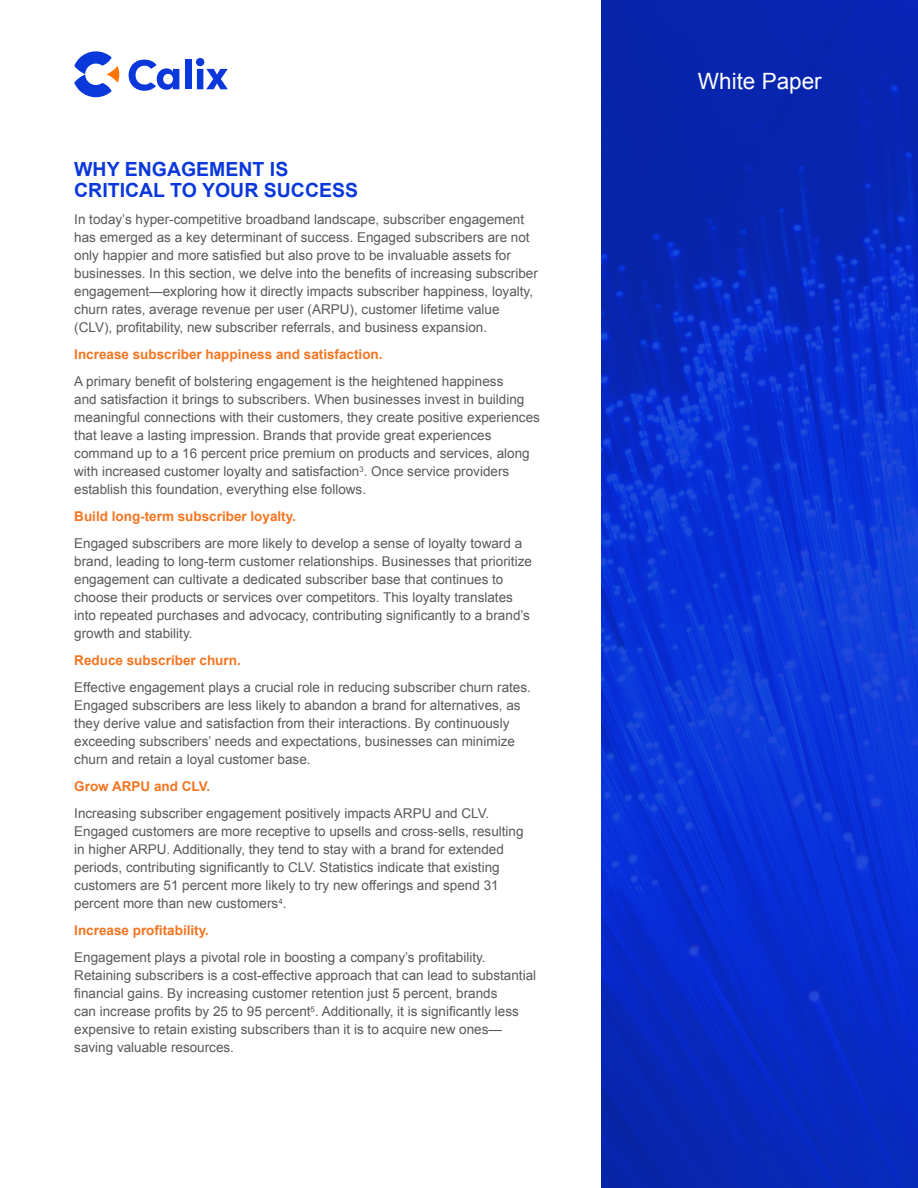
<style>
.page{position:relative;width:918px;height:1188px;background:#fff}
.page>*{position:absolute;margin:0;border:0;box-sizing:border-box;transform-origin:0 0}
.t1{font:22.5px "Arial";color:#fff}
.t2{font:700 19.5px/21px "Arial";color:#0b38db}
.t3{font:13.5px/18px "Arial";color:#58595b}
.t4{font:700 13.5px "Arial";color:#f47521}
</style>
<div class="page">
<svg style="left:602px;top:0;width:316px;height:1188px;background:#092ec8"></svg>
<svg style="left:196px;top:58px;width:32px;height:31px"></svg>
<div style="left:185px;top:60px;width:6px;height:29px;background:#0b38db"></div>
<svg style="left:129px;top:60px;width:50px;height:31px"></svg>
<svg style="left:74px;top:51px;width:45px;height:46px"></svg>
<h2 class="t2" style="left:74px;top:160px;width:285px">WHY ENGAGEMENT IS<br>CRITICAL TO YOUR SUCCESS</h2>
<p class="t3" style="left:74px;top:211px;width:465px">In today’s hyper-competitive broadband landscape, subscriber engagement has emerged as a key determinant of success. Engaged subscribers are not only happier and more satisfied but also prove to be invaluable assets for businesses. In this section, we delve into the benefits of increasing subscriber engagement—exploring how it directly impacts subscriber happiness, loyalty, churn rates, average revenue per user (ARPU), customer lifetime value (CLV), profitability, new subscriber referrals, and business expansion.</p>
<p class="t4" style="left:74px;top:346px;width:310px">Increase subscriber happiness and satisfaction.</p>
<p class="t3" style="left:74px;top:373px;width:467px">A primary benefit of bolstering engagement is the heightened happiness<br>and satisfaction it brings to subscribers. When businesses invest in building meaningful connections with their customers, they create positive experiences that leave a lasting impression. Brands that provide great experiences command up to a 16 percent price premium on products and services, along with increased customer loyalty and satisfaction<sup>3</sup>. Once service providers establish this foundation, everything else follows.</p>
<p class="t4" style="left:74px;top:508px;width:223px">Build long-term subscriber loyalty.</p>
<p class="t3" style="left:74px;top:535px;width:459px">Engaged subscribers are more likely to develop a sense of loyalty toward a brand, leading to long-term customer relationships. Businesses that prioritize engagement can cultivate a dedicated subscriber base that continues to choose their products or services over competitors. This loyalty translates into repeated purchases and advocacy, contributing significantly to a brand’s growth and stability.</p>
<p class="t4" style="left:74px;top:652px;width:168px">Reduce subscriber churn.</p>
<p class="t3" style="left:74px;top:679px;width:458px">Effective engagement plays a crucial role in reducing subscriber churn rates.<br>Engaged subscribers are less likely to abandon a brand for alternatives, as they derive value and satisfaction from their interactions. By continuously exceeding subscribers’ needs and expectations, businesses can minimize churn and retain a loyal customer base.</p>
<p class="t4" style="left:74px;top:778px;width:138px">Grow ARPU and CLV.</p>
<p class="t3" style="left:74px;top:805px;width:451px">Increasing subscriber engagement positively impacts ARPU and CLV.<br>Engaged customers are more receptive to upsells and cross-sells, resulting in higher ARPU. Additionally, they tend to stay with a brand for extended periods, contributing significantly to CLV. Statistics indicate that existing customers are 51 percent more likely to try new offerings and spend 31 percent more than new customers<sup>4</sup>.</p>
<p class="t4" style="left:74px;top:922px;width:136px">Increase profitability.</p>
<p class="t3" style="left:74px;top:949px;width:463px">Engagement plays a pivotal role in boosting a company’s profitability.<br>Retaining subscribers is a cost-effective approach that can lead to substantial financial gains. By increasing customer retention just 5 percent, brands<br>can increase profits by 25 to 95 percent<sup>5</sup>. Additionally, it is significantly less expensive to retain existing subscribers than it is to acquire new ones— saving valuable resources.</p>
<h1 class="t1" style="left:698px;top:66px;width:125px">White Paper</h1>
</div>
